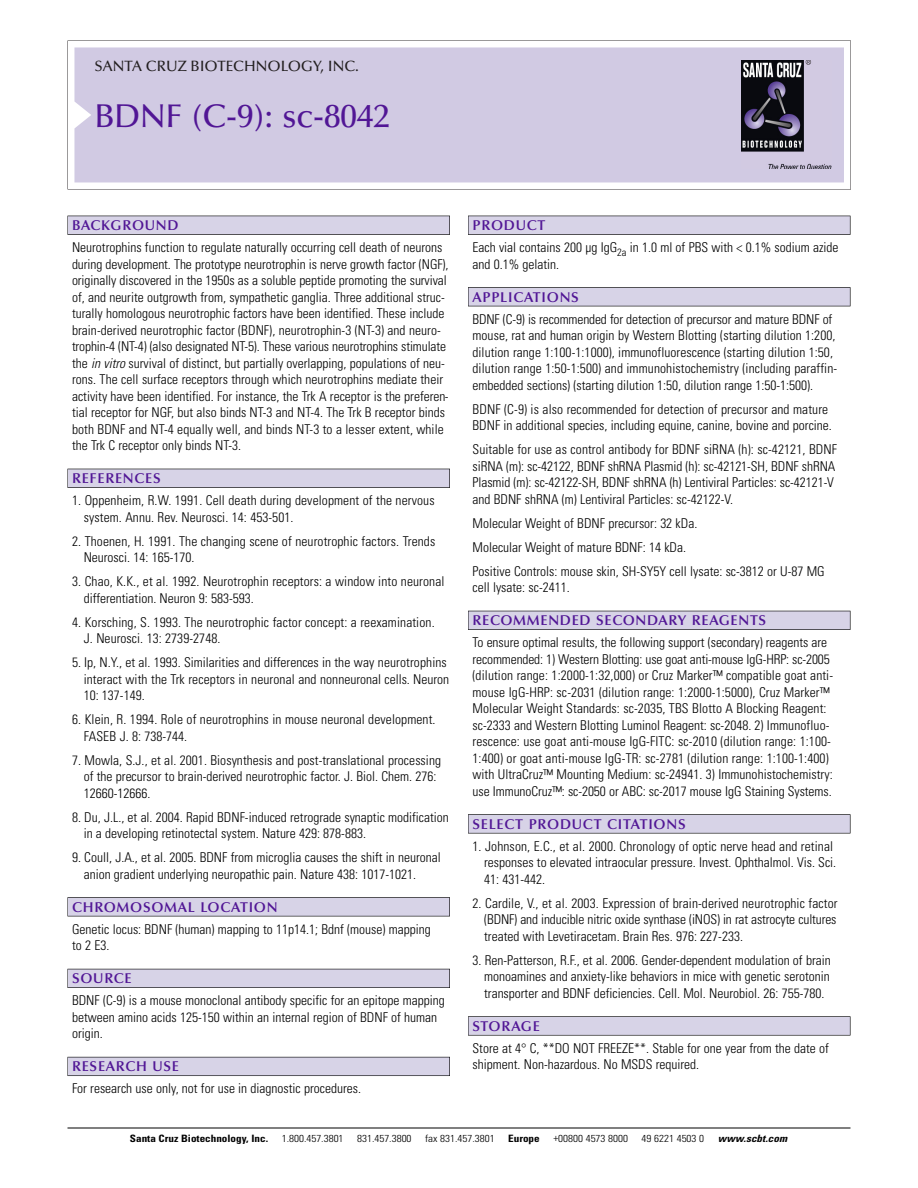
<style>
.page{position:relative;width:918px;height:1188px;background:#fff}
.page>*{position:absolute;margin:0;border:0;box-sizing:border-box;transform-origin:0 0}
.t1{font:500 33px "Optima";color:#511695}
.t2{font:500 15px "Optima";color:#231f20}
.t3{font:600 14.25px "Optima";letter-spacing:.05em;color:#511695}
.t4{font:300 condensed 13.5px/16.5px "Univers";color:#000}
.t5{font:300 condensed 10.2px "Univers";color:#000;scale:1.1 1}
.t6{font:700 condensed 10.2px "Univers";color:#000;scale:1.1 1}
.t7{font:italic 700 condensed 10.2px "Univers";letter-spacing:.005em;color:#000;scale:1.1 1}
.s1{font-style:italic}
</style>
<div class="page">
<svg style="left:68px;top:40px;width:783px;height:149px"></svg>
<div style="left:74px;top:47px;width:770px;height:135px;background:#d1cae3"></div>
<img style="left:741px;top:60px;width:90px;height:108px">
<div style="left:68px;top:216px;width:382px;height:19px;background:#525155"></div>
<div style="left:68px;top:216px;width:381px;height:18px;background:#d7d3e7"></div>
<div style="left:68px;top:469px;width:382px;height:19px;background:#515055"></div>
<div style="left:68px;top:469px;width:381px;height:18px;background:#d7d3e7"></div>
<div style="left:68px;top:897px;width:382px;height:19px;background:#545357"></div>
<div style="left:68px;top:898px;width:381px;height:18px;background:#d7d3e7"></div>
<div style="left:68px;top:969px;width:382px;height:19px;background:#54535a"></div>
<div style="left:68px;top:969px;width:381px;height:18px;background:#d7d3e7"></div>
<div style="left:68px;top:1057px;width:382px;height:19px;background:#5b5a62"></div>
<div style="left:68px;top:1057px;width:381px;height:18px;background:#d7d3e7"></div>
<div style="left:468px;top:216px;width:382px;height:19px;background:#525155"></div>
<div style="left:468px;top:216px;width:382px;height:18px;background:#d7d3e7"></div>
<div style="left:468px;top:287px;width:382px;height:19px;background:#525155"></div>
<div style="left:468px;top:288px;width:382px;height:18px;background:#d7d3e7"></div>
<div style="left:468px;top:611px;width:382px;height:19px;background:#525158"></div>
<div style="left:468px;top:611px;width:382px;height:18px;background:#d7d3e7"></div>
<div style="left:468px;top:814px;width:382px;height:19px;background:#575759"></div>
<div style="left:468px;top:815px;width:382px;height:18px;background:#d7d3e7"></div>
<svg style="left:468px;top:1016px;width:382px;height:20px"></svg>
<div style="left:468px;top:1017px;width:382px;height:18px;background:#d7d3e7"></div>
<hr style="left:68px;top:1128px;width:782px;height:1px;background:#000">
<p class="t2" style="left:94px;top:61px;width:266px">SANTA CRUZ BIOTECHNOLOGY, INC.</p>
<h1 class="t1" style="left:94px;top:103px;width:297px">BDNF (C-9): sc-8042</h1>
<p class="t3" style="left:72px;top:219px;width:108px">BACKGROUND</p>
<p class="t4" style="left:72px;top:240px;width:378px">Neurotrophins function to regulate naturally occurring cell death of neurons during development. The prototype neurotrophin is nerve growth factor (NGF), originally discovered in the 1950s as a soluble peptide promoting the survival of, and neurite outgrowth from, sympathetic ganglia. Three additional struc&shy;turally homologous neurotrophic factors have been identified. These include brain-derived neurotrophic factor (BDNF), neurotrophin-3 (NT-3) and neuro&shy;trophin-4 (NT-4) (also designated NT-5). These various neurotrophins stimulate the <span class="s1">in vitro</span> survival of distinct, but partially overlapping, populations of neu&shy;rons. The cell surface receptors through which neurotrophins mediate their activity have been identified. For instance, the Trk A receptor is the preferen&shy;tial receptor for NGF, but also binds NT-3 and NT-4. The Trk B receptor binds both BDNF and NT-4 equally well, and binds NT-3 to a lesser extent, while the Trk C receptor only binds NT-3.</p>
<p class="t3" style="left:72px;top:473px;width:90px">REFERENCES</p>
<p class="t4" style="left:84px;top:493px;width:352px;text-indent:-12px">1. Oppenheim, R.W. 1991. Cell death during development of the nervous system. Annu. Rev. Neurosci. 14: 453-501.</p>
<p class="t4" style="left:84px;top:534px;width:353px;text-indent:-12px">2. Thoenen, H. 1991. The changing scene of neurotrophic factors. Trends<br>Neurosci. 14: 165-170.</p>
<p class="t4" style="left:84px;top:574px;width:362px;text-indent:-12px">3. Chao, K.K., et al. 1992. Neurotrophin receptors: a window into neuronal differentiation. Neuron 9: 583-593.</p>
<p class="t4" style="left:84px;top:615px;width:352px;text-indent:-12px">4. Korsching, S. 1993. The neurotrophic factor concept: a reexamination.<br>J. Neurosci. 13: 2739-2748.</p>
<p class="t4" style="left:84px;top:655px;width:367px;text-indent:-12px">5. Ip, N.Y., et al. 1993. Similarities and differences in the way neurotrophins interact with the Trk receptors in neuronal and nonneuronal cells. Neuron<br>10: 137-149.</p>
<p class="t4" style="left:84px;top:712px;width:353px;text-indent:-12px">6. Klein, R. 1994. Role of neurotrophins in mouse neuronal development.<br>FASEB J. 8: 738-744.</p>
<p class="t4" style="left:84px;top:753px;width:359px;text-indent:-12px">7. Mowla, S.J., et al. 2001. Biosynthesis and post-translational processing of the precursor to brain-derived neurotrophic factor. J. Biol. Chem. 276:<br>12660-12666.</p>
<p class="t4" style="left:84px;top:810px;width:367px;text-indent:-12px">8. Du, J.L., et al. 2004. Rapid BDNF-induced retrograde synaptic modification in a developing retinotectal system. Nature 429: 878-883.</p>
<p class="t4" style="left:84px;top:850px;width:359px;text-indent:-12px">9. Coull, J.A., et al. 2005. BDNF from microglia causes the shift in neuronal anion gradient underlying neuropathic pain. Nature 438: 1017-1021.</p>
<p class="t3" style="left:72px;top:901px;width:207px">CHROMOSOMAL LOCATION</p>
<p class="t4" style="left:72px;top:922px;width:360px">Genetic locus: BDNF (human) mapping to 11p14.1; Bdnf (mouse) mapping to 2 E3.</p>
<p class="t3" style="left:72px;top:973px;width:61px">SOURCE</p>
<p class="t4" style="left:72px;top:993px;width:374px">BDNF (C-9) is a mouse monoclonal antibody specific for an epitope mapping between amino acids 125-150 within an internal region of BDNF of human origin.</p>
<p class="t3" style="left:72px;top:1061px;width:109px">RESEARCH USE</p>
<p class="t4" style="left:72px;top:1081px;width:290px">For research use only, not for use in diagnostic procedures.</p>
<p class="t3" style="left:473px;top:219px;width:74px">PRODUCT</p>
<p class="t4" style="left:473px;top:240px;width:368px">Each vial contains 200 µg IgG<sub>2a</sub> in 1.0 ml of PBS with &lt; 0.1% sodium azide and 0.1% gelatin.</p>
<p class="t3" style="left:473px;top:291px;width:108px">APPLICATIONS</p>
<p class="t4" style="left:473px;top:312px;width:366px">BDNF (C-9) is recommended for detection of precursor and mature BDNF of mouse, rat and human origin by Western Blotting (starting dilution 1:200, dilution range 1:100-1:1000), immunofluorescence (starting dilution 1:50, dilution range 1:50-1:500) and immunohistochemistry (including paraffin&shy;embedded sections) (starting dilution 1:50, dilution range 1:50-1:500).</p>
<p class="t4" style="left:473px;top:402px;width:361px">BDNF (C-9) is also recommended for detection of precursor and mature<br>BDNF in additional species, including equine, canine, bovine and porcine.</p>
<p class="t4" style="left:473px;top:442px;width:366px">Suitable for use as control antibody for BDNF siRNA (h): sc-42121, BDNF siRNA (m): sc-42122, BDNF shRNA Plasmid (h): sc-42121-SH, BDNF shRNA Plasmid (m): sc-42122-SH, BDNF shRNA (h) Lentiviral Particles: sc-42121-V and BDNF shRNA (m) Lentiviral Particles: sc-42122-V.</p>
<p class="t4" style="left:473px;top:512px;width:354px;line-height:24px">Molecular Weight of BDNF precursor: 32 kDa.<br>Molecular Weight of mature BDNF: 14 kDa.<br>Positive Controls: mouse skin, SH-SY5Y cell lysate: sc-3812 or U-87 MG</p>
<p class="t4" style="left:473px;top:580px;width:99px">cell lysate: sc-2411.</p>
<p class="t3" style="left:473px;top:615px;width:295px">RECOMMENDED SECONDARY REAGENTS</p>
<p class="t4" style="left:473px;top:635px;width:362px">To ensure optimal results, the following support (secondary) reagents are recommended: 1) Western Blotting: use goat anti-mouse IgG-HRP: sc-2005 (dilution range: 1:2000-1:32,000) or Cruz Marker™ compatible goat anti&shy;mouse IgG-HRP: sc-2031 (dilution range: 1:2000-1:5000), Cruz Marker™ Molecular Weight Standards: sc-2035, TBS Blotto A Blocking Reagent: sc-2333 and Western Blotting Luminol Reagent: sc-2048. 2) Immunofluo&shy;rescence: use goat anti-mouse IgG-FITC: sc-2010 (dilution range: 1:100- 1:400) or goat anti-mouse IgG-TR: sc-2781 (dilution range: 1:100-1:400) with UltraCruz™ Mounting Medium: sc-24941. 3) Immunohistochemistry: use ImmunoCruz™: sc-2050 or ABC: sc-2017 mouse IgG Staining Systems.</p>
<p class="t3" style="left:473px;top:818px;width:215px">SELECT PRODUCT CITATIONS</p>
<p class="t4" style="left:484px;top:839px;width:354px;text-indent:-12px">1. Johnson, E.C., et al. 2000. Chronology of optic nerve head and retinal responses to elevated intraocular pressure. Invest. Ophthalmol. Vis. Sci.<br>41: 431-442.</p>
<p class="t4" style="left:484px;top:896px;width:355px;text-align:justify;text-indent:-12px">2. Cardile, V., et al. 2003. Expression of brain-derived neurotrophic factor (BDNF) and inducible nitric oxide synthase (iNOS) in rat astrocyte cultures treated with Levetiracetam. Brain Res. 976: 227-233.</p>
<p class="t4" style="left:484px;top:953px;width:348px;text-align:justify;text-indent:-12px">3. Ren-Patterson, R.F., et al. 2006. Gender-dependent modulation of brain monoamines and anxiety-like behaviors in mice with genetic serotonin transporter and BDNF deficiencies. Cell. Mol. Neurobiol. 26: 755-780.</p>
<p class="t3" style="left:473px;top:1020px;width:69px">STORAGE</p>
<p class="t4" style="left:473px;top:1041px;width:358px">Store at 4° C, **DO NOT FREEZE**. Stable for one year from the date of shipment. Non-hazardous. No MSDS required.</p>
<p class="t6" style="left:130px;top:1135px;width:127px">Santa Cruz Biotechnology, Inc.</p>
<p class="t5" style="left:282px;top:1135px;width:58px">1.800.457.3801</p>
<p class="t5" style="left:357px;top:1135px;width:51px">831.457.3800</p>
<p class="t5" style="left:425px;top:1135px;width:65px">fax 831.457.3801</p>
<p class="t6" style="left:508px;top:1135px;width:30px">Europe</p>
<p class="t5" style="left:553px;top:1135px;width:69px">+00800 4573 8000</p>
<p class="t5" style="left:642px;top:1135px;width:58px">49 6221 4503 0</p>
<p class="t7" style="left:718px;top:1135px;width:64px">www.scbt.com</p>
</div>
